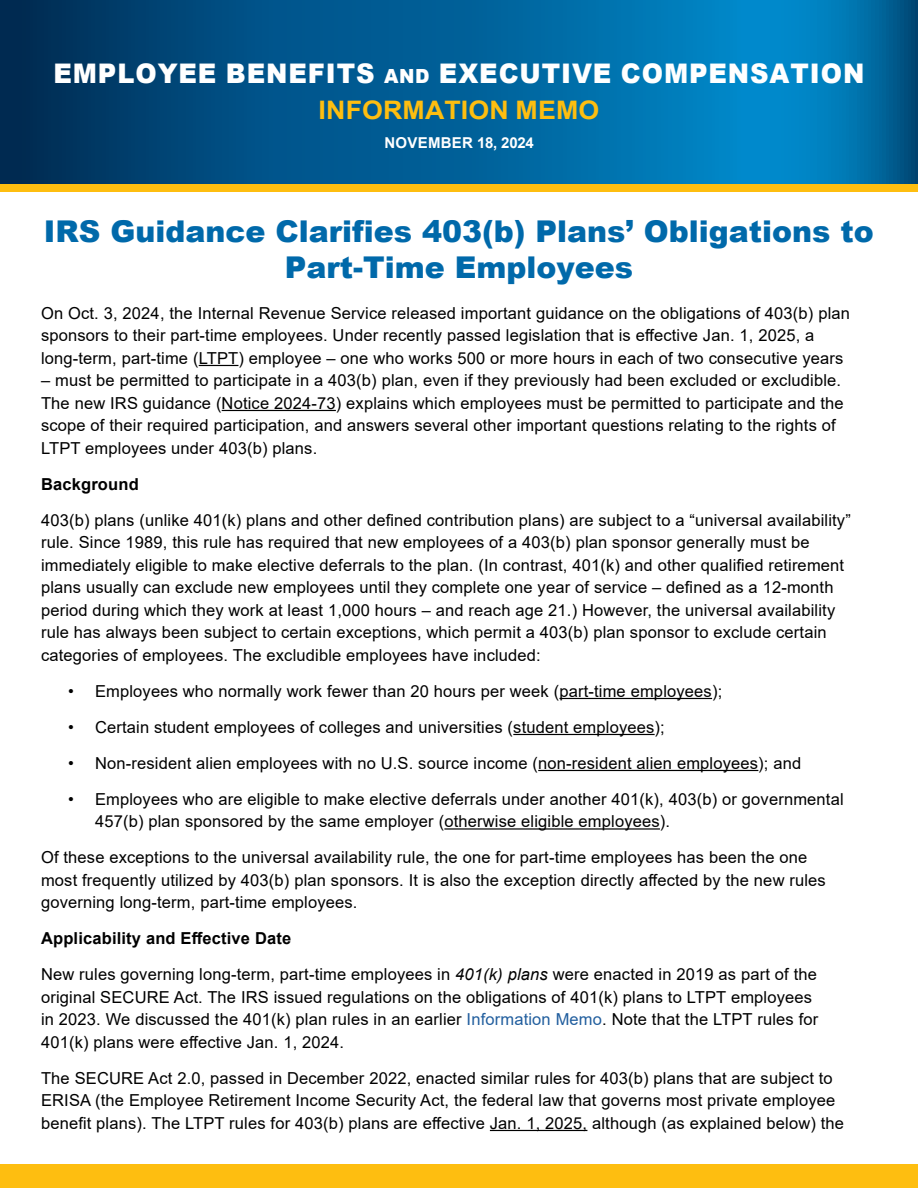
<style>
.page{position:relative;width:918px;height:1188px;background:#fff}
.page>*{position:absolute;margin:0;border:0;box-sizing:border-box;transform-origin:0 0}
.t1{font:900 30px/36px "Arial";color:#0069aa;text-align:center}
.t2{font:900 27px "Arial";letter-spacing:.035em;color:#fff;scale:.95 1}
.t3{font:700 25.5px "Arial";letter-spacing:.005em;color:#febe10;scale:1.05 1}
.t4{font:16.5px/22.5px "Arial";letter-spacing:.01em;color:#000}
.t5{font:700 16.5px "Arial";letter-spacing:.01em;color:#000}
.t6{font:700 15px "Arial";letter-spacing:.02em;color:#fff}
.s1{font-size:19.5px}
.s2{font-weight:700}
.s3{font-style:italic}
.s4{color:#215e9e}
</style>
<div class="page">
<hr style="left:199px;top:365px;width:39px;height:1px;background:#000">
<hr style="left:222px;top:410px;width:114px;height:1px;background:#000">
<hr style="left:559px;top:698px;width:153px;height:1px;background:#000">
<hr style="left:513px;top:734px;width:142px;height:1px;background:#000">
<hr style="left:538px;top:770px;width:220px;height:1px;background:#000">
<hr style="left:444px;top:828px;width:216px;height:2px;background:#000">
<hr style="left:490px;top:1130px;width:97px;height:1px;background:#000">
<div style="left:0;top:138px;width:918px;height:54px;background:#febe10"></div>
<svg style="left:0;top:0;width:918px;height:184px;background:#005f95"></svg>
<div style="left:0;top:1164px;width:918px;height:24px;background:#febe10"></div>
<h2 class="t2" style="left:53px;top:54px;width:855px">EMPLOYEE BENEFITS <span class="s1">AND</span> EXECUTIVE COMPENSATION</h2>
<h3 class="t3" style="left:319px;top:92px;width:269px">INFORMATION MEMO</h3>
<p class="t6" style="left:384px;top:132px;width:151px">NOVEMBER 18, 2024</p>
<h1 class="t1" style="left:44px;top:212px;width:832px">IRS Guidance Clarifies 403(b) Plans’ Obligations to<br>Part-Time Employees</h1>
<p class="t4" style="left:41px;top:302px;width:810px">On Oct. 3, 2024, the Internal Revenue Service released important guidance on the obligations of 403(b) plan sponsors to their part-time employees. Under recently passed legislation that is effective Jan. 1, 2025, a long-term, part-time (LTPT) employee – one who works 500 or more hours in each of two consecutive years</p>
<p class="t4" style="left:41px;top:369px;width:804px">– must be permitted to participate in a 403(b) plan, even if they previously had been excluded or excludible.<br>The new IRS guidance (Notice 2024-73) explains which employees must be permitted to participate and the scope of their required participation, and answers several other important questions relating to the rights of LTPT employees under 403(b) plans.</p>
<p class="t5" style="left:41px;top:472px;width:99px">Background</p>
<p class="t4" style="left:41px;top:509px;width:811px">403(b) plans (unlike 401(k) plans and other defined contribution plans) are subject to a “universal availability” rule. Since 1989, this rule has required that new employees of a 403(b) plan sponsor generally must be immediately eligible to make elective deferrals to the plan. (In contrast, 401(k) and other qualified retirement plans usually can exclude new employees until they complete one year of service – defined as a 12-month period during which they work at least 1,000 hours – and reach age 21.) However, the universal availability rule has always been subject to certain exceptions, which permit a 403(b) plan sponsor to exclude certain categories of employees. The excludible employees have included:</p>
<p class="t4" style="left:68px;top:680px;width:656px">• Employees who normally work fewer than 20 hours per week (part-time employees);</p>
<p class="t4" style="left:68px;top:716px;width:598px">• Certain student employees of colleges and universities (student employees);</p>
<p class="t4" style="left:68px;top:752px;width:735px">• Non-resident alien employees with no U.S. source income (non-resident alien employees); and</p>
<p class="t4" style="left:95px;top:788px;width:750px;text-indent:-27px">• Employees who are eligible to make elective deferrals under another 401(k), 403(b) or governmental<br>457(b) plan sponsored by the same employer (otherwise eligible employees).</p>
<p class="t4" style="left:41px;top:846px;width:786px">Of these exceptions to the universal availability rule, the one for part-time employees has been the one most frequently utilized by 403(b) plan sponsors. It is also the exception directly affected by the new rules governing long-term, part-time employees.</p>
<p class="t4" style="left:41px;top:920px;width:777px;line-height:36px"><span class="s2">Applicability and Effective Date<br></span>New rules governing long-term, part-time employees in <span class="s3">401(k) plans</span> were enacted in 2019 as part of the</p>
<p class="t4" style="left:41px;top:986px;width:779px">original SECURE Act. The IRS issued regulations on the obligations of 401(k) plans to LTPT employees in 2023. We discussed the 401(k) plan rules in an earlier <span class="s4">Information Memo</span>. Note that the LTPT rules for<br>401(k) plans were effective Jan. 1, 2024.</p>
<p class="t4" style="left:41px;top:1067px;width:805px">The SECURE Act 2.0, passed in December 2022, enacted similar rules for 403(b) plans that are subject to<br>ERISA (the Employee Retirement Income Security Act, the federal law that governs most private employee benefit plans). The LTPT rules for 403(b) plans are effective Jan. 1, 2025, although (as explained below) the</p>
</div>
